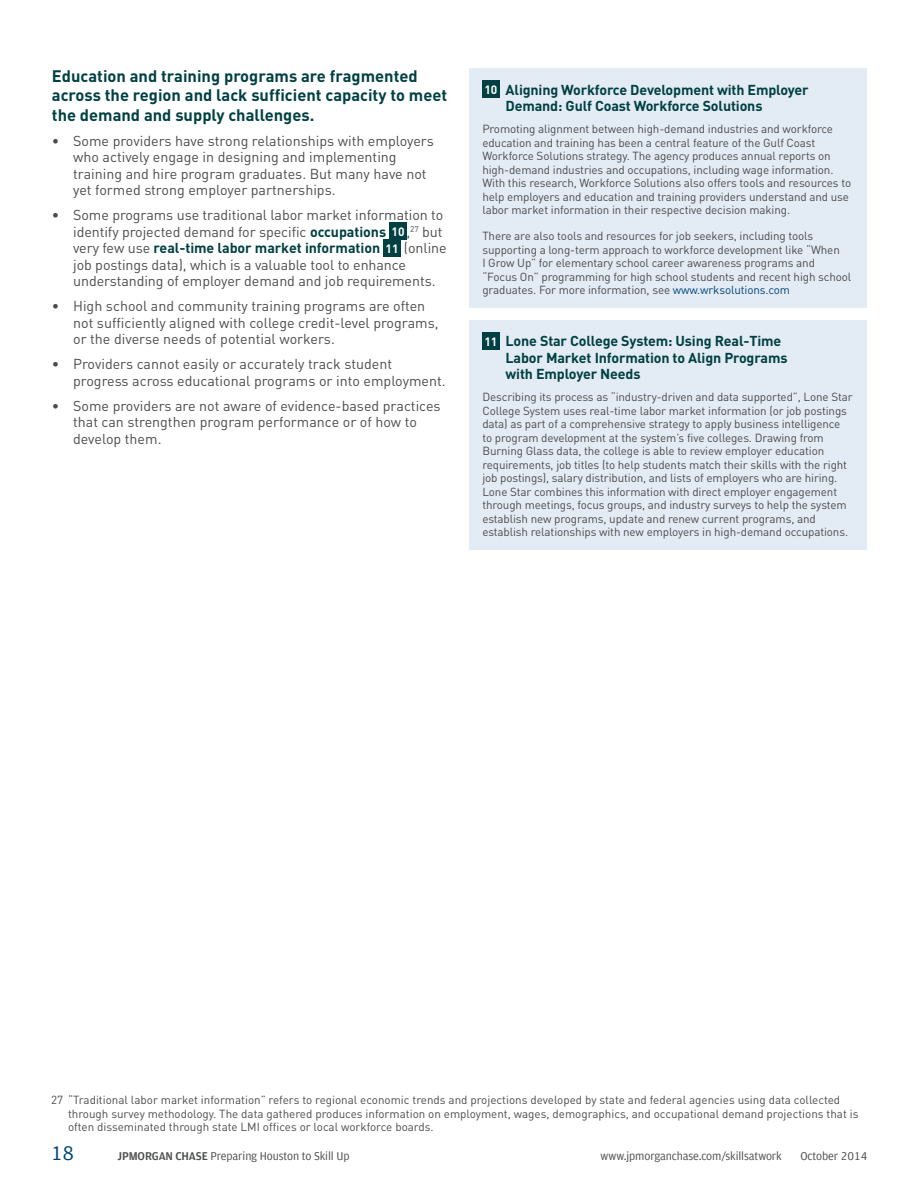
<style>
.page{position:relative;width:918px;height:1188px;background:#fff}
.page>*{position:absolute;margin:0;border:0;box-sizing:border-box;transform-origin:0 0}
.t1{font:21px "Amplitude TF";color:#00447b}
.t2{font:700 16.5px/19.5px "DIN";color:#004042}
.t3{font:14.25px/16.5px "DIN";color:#4b4c4d}
.t4{font:700 14.25px/16.5px "DIN";letter-spacing:-.01em;color:#004042}
.t5{font:12px "Amplitude TF";letter-spacing:-.01em;color:#4b4c4d}
.t6{font:700 12px "DIN";color:#fff}
.Highlight_bodycopy{font:11.7px/13.5px "DIN";letter-spacing:-.01em;color:#4b4c4d}
.s1{font-weight:700;color:#004042}
.s2{font-weight:400;color:#4b4c4d}
.s3{color:#00447b}
.s4{font-weight:700}
</style>
<div class="page">
<div style="left:470px;top:68px;width:397px;height:239px;background:#e3ebf4"></div>
<div style="left:482px;top:81px;width:17px;height:17px;background:#004042"></div>
<div style="left:470px;top:320px;width:397px;height:229px;background:#e3ebf4"></div>
<div style="left:482px;top:333px;width:17px;height:17px;background:#004042"></div>
<div style="left:390px;top:223px;width:17px;height:17px;background:#004042"></div>
<div style="left:384px;top:239px;width:17px;height:17px;background:#004042"></div>
<p class="t2" style="left:52px;top:65px;width:397px">Education and training programs are fragmented across the region and lack sufficient capacity to meet the demand and supply challenges.</p>
<p class="t3" style="left:73px;top:132px;width:362px;text-indent:-21px">• Some providers have strong relationships with employers who actively engage in designing and implementing training and hire program graduates. But many have not yet formed strong employer partnerships.</p>
<p class="t3" style="left:73px;top:207px;width:372px;text-indent:-21px">• Some programs use traditional labor market information to identify projected demand for specific <span class="s1">occupations</span></p>
<p class="t6" style="left:392px;top:224px;width:15px">10</p>
<p class="t3" style="left:407px;top:223px;width:38px">,<sup>27</sup> but</p>
<p class="t3" style="left:73px;top:240px;width:375px;text-indent:331px">(online job postings data), which is a valuable tool to enhance understanding of employer demand and job requirements.</p>
<p class="t3" style="left:73px;top:298px;width:367px;text-indent:-21px">• High school and community training programs are often not sufficiently aligned with college credit-level programs, or the diverse needs of potential workers.</p>
<p class="t3" style="left:73px;top:356px;width:374px;text-indent:-21px">• Providers cannot easily or accurately track student progress across educational programs or into employment.</p>
<p class="t3" style="left:73px;top:397px;width:369px;text-indent:-21px">• Some providers are not aware of evidence-based practices that can strengthen program performance or of how to develop them.</p>
<p class="t4" style="left:73px;top:239px;width:309px"><span class="s2">very few use</span> real-time labor market information</p>
<p class="t6" style="left:386px;top:241px;width:15px">11</p>
<p class="t6" style="left:484px;top:82px;width:15px">10</p>
<p class="t4" style="left:506px;top:81px;width:305px">Aligning Workforce Development with Employer<br>Demand: Gulf Coast Workforce Solutions</p>
<p class="Highlight_bodycopy" style="left:482px;top:122px;width:370px">Promoting alignment between high-demand industries and workforce education and training has been a central feature of the Gulf Coast Workforce Solutions strategy. The agency produces annual reports on high-demand industries and occupations, including wage information.<br>With this research, Workforce Solutions also offers tools and resources to help employers and education and training providers understand and use labor market information in their respective decision making.</p>
<p class="Highlight_bodycopy" style="left:482px;top:229px;width:371px">There are also tools and resources for job seekers, including tools supporting a long-term approach to workforce development like “When<br>I Grow Up” for elementary school career awareness programs and “Focus On” programming for high school students and recent high school graduates. For more information, see <span class="s3">www.wrksolutions.com</span></p>
<p class="t6" style="left:484px;top:334px;width:15px">11</p>
<p class="t4" style="left:506px;top:332px;width:283px">Lone Star College System: Using Real-Time<br>Labor Market Information to Align Programs with Employer Needs</p>
<p class="Highlight_bodycopy" style="left:482px;top:390px;width:372px">Describing its process as “industry-driven and data supported”, Lone Star College System uses real-time labor market information (or job postings data) as part of a comprehensive strategy to apply business intelligence to program development at the system’s five colleges. Drawing from Burning Glass data, the college is able to review employer education requirements, job titles (to help students match their skills with the right job postings), salary distribution, and lists of employers who are hiring.<br>Lone Star combines this information with direct employer engagement through meetings, focus groups, and industry surveys to help the system establish new programs, update and renew current programs, and establish relationships with new employers in high-demand occupations.</p>
<p class="Highlight_bodycopy" style="left:68px;top:1093px;width:792px;text-indent:-17px">27 “Traditional labor market information” refers to regional economic trends and projections developed by state and federal agencies using data collected through survey methodology. The data gathered produces information on employment, wages, demographics, and occupational demand projections that is often disseminated through state LMI offices or local workforce boards.</p>
<h1 class="t1" style="left:51px;top:1142px;width:25px">18</h1>
<p class="t5" style="left:118px;top:1149px;width:234px"><span class="s4">JPMORGAN CHASE</span> Preparing Houston to Skill Up</p>
<p class="t5" style="left:601px;top:1149px;width:183px">www.jpmorganchase.com/skillsatwork</p>
<p class="t5" style="left:800px;top:1149px;width:68px">October 2014</p>
</div>
